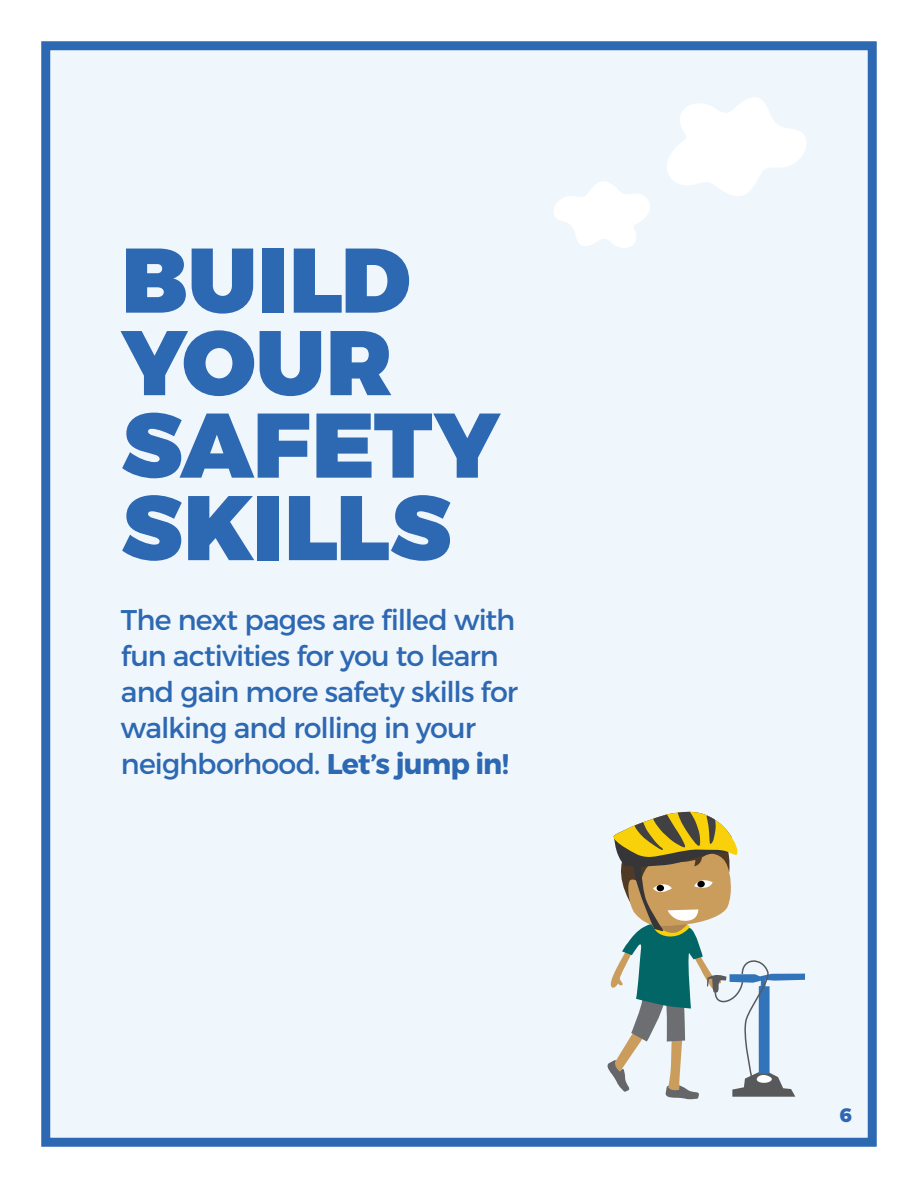
<style>
.page{position:relative;width:918px;height:1188px;background:#fff}
.page>*{position:absolute;margin:0;border:0;box-sizing:border-box;transform-origin:0 0}
.t1{font:900 91.5px/82.5px "Montserrat";letter-spacing:.005em;color:#2d68b2}
.t2{font:28.5px/36px "Montserrat";letter-spacing:-.035em;color:#2d68b2}
.t3{font:800 19.5px "Montserrat";color:#2d68b2}
.s1{font-weight:700}
</style>
<div class="page">
<div style="left:49px;top:50px;width:820px;height:1088px;background:#eff6fc"></div>
<div style="left:41px;top:41px;width:836px;height:1106px;border:9px solid #2d68b2"></div>
<svg style="left:607px;top:811px;width:198px;height:289px"></svg>
<svg style="left:554px;top:97px;width:252px;height:151px"></svg>
<h1 class="t1" style="left:121px;top:242px;width:380px">BUILD<br>YOUR<br>SAFETY<br>SKILLS</h1>
<p class="t2" style="left:121px;top:602px;width:399px">The next pages are filled with fun activities for you to learn and gain more safety skills for walking and rolling in your neighborhood. <span class="s1">Let’s jump in!</span></p>
<p class="t3" style="left:840px;top:1103px;width:14px">6</p>
</div>
